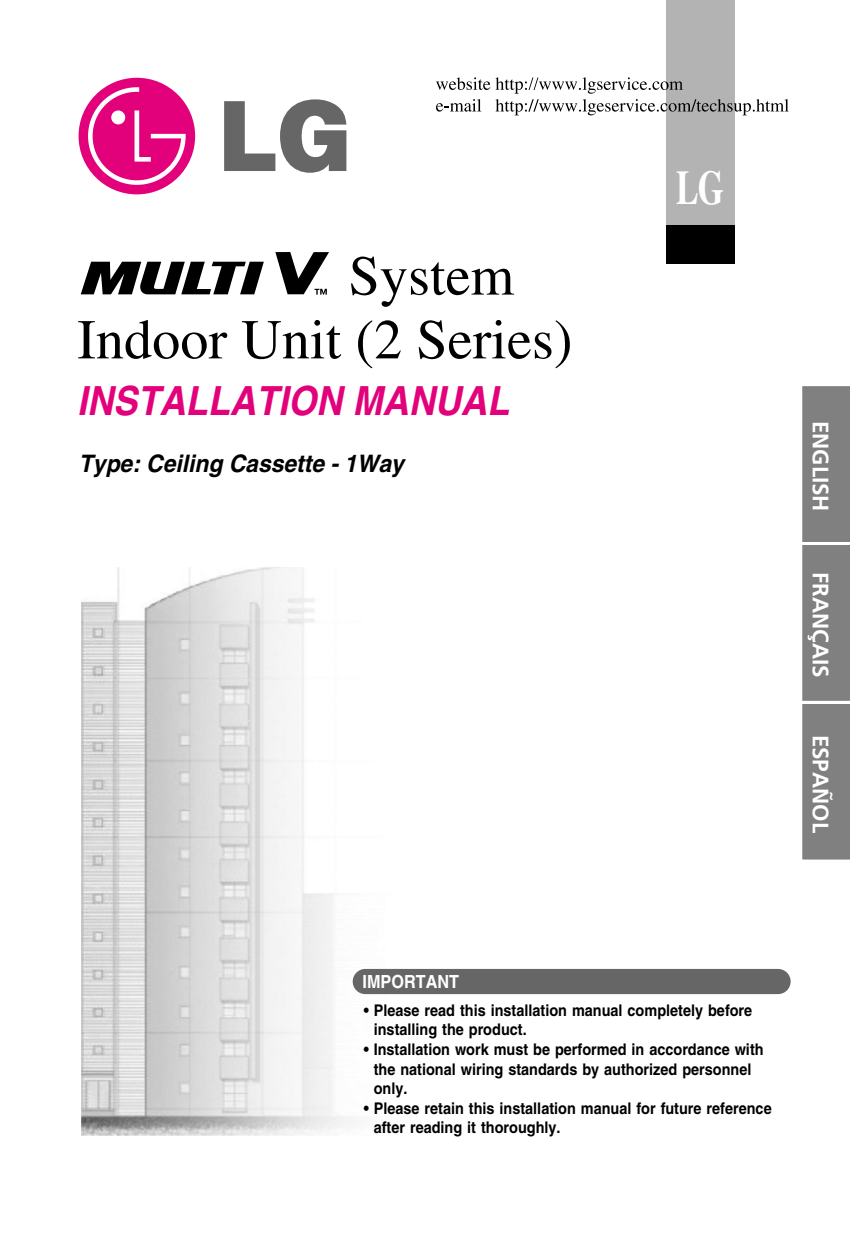
<style>
.page{position:relative;width:850px;height:1250px;background:#fff}
.page>*{position:absolute;margin:0;border:0;box-sizing:border-box;transform-origin:0 0}
.t1{font:56.2px/63.8px "Times";color:#000}
.t2{font:700 48.2px "Times";color:#fff;scale:.7 1}
.t3{font:italic 700 40.2px "Helvetica";color:#e3007b;scale:.9 1}
.t4{font:italic 700 24.2px "Helvetica";color:#000;scale:.95 1}
.t5{font:700 22.4px "Frutiger";color:#fff}
.t6{font:700 18px "Helvetica";color:#fff;scale:.9 1}
.t7{font:700 16px/19.6px "Helvetica";color:#000;scale:.9 1}
</style>
<div class="page">
<img style="left:81px;top:567px;width:329px;height:568px">
<div style="left:666px;top:0;width:68px;height:264px;background:#b3b3b3"></div>
<svg style="left:436px;top:77px;width:54px;height:13px"></svg>
<svg style="left:436px;top:99px;width:45px;height:13px"></svg>
<svg style="left:496px;top:77px;width:293px;height:38px"></svg>
<div style="left:353px;top:969px;width:438px;height:25px;background:#666;border-radius:13px"></div>
<div style="left:666px;top:225px;width:68px;height:39px;background:#000"></div>
<svg style="left:81px;top:262px;width:183px;height:32px"></svg>
<svg style="left:275px;top:252px;width:54px;height:43px"></svg>
<div style="left:79px;top:78px;width:116px;height:116px;background:#e3007b;border-radius:50%"></div>
<svg style="left:88px;top:87px;width:98px;height:98px"></svg>
<svg style="left:224px;top:99px;width:122px;height:74px"></svg>
<div style="left:802px;top:386px;width:48px;height:474px;background:#808080"></div>
<h1 class="t1" style="left:77px;top:249px;width:497px;text-indent:271px">System<br>Indoor Unit (2 Series)</h1>
<h3 class="t3" style="left:77px;top:387px;width:481px">INSTALLATION MANUAL</h3>
<h3 class="t4" style="left:79px;top:454px;width:344px">Type: Ceiling Cassette - 1Way</h3>
<h2 class="t2" style="left:676px;top:170px;width:70px">LG</h2>
<h3 class="t5" style="left:830px;top:421px;width:92px;rotate:90deg">ENGLISH</h3>
<h3 class="t5" style="left:830px;top:572px;width:107px;rotate:90deg">FRANÇAIS</h3>
<h3 class="t5" style="left:830px;top:735px;width:100px;rotate:90deg">ESPAÑOL</h3>
<p class="t6" style="left:362px;top:975px;width:109px">IMPORTANT</p>
<p class="t7" style="left:374px;top:1002px;width:422px;text-indent:-10px">• Please read this installation manual completely before installing the product.</p>
<p class="t7" style="left:374px;top:1041px;width:435px;text-indent:-10px">• Installation work must be performed in accordance with the national wiring standards by authorized personnel only.</p>
<p class="t7" style="left:374px;top:1100px;width:444px;text-indent:-10px">• Please retain this installation manual for future reference after reading it thoroughly.</p>
</div>
